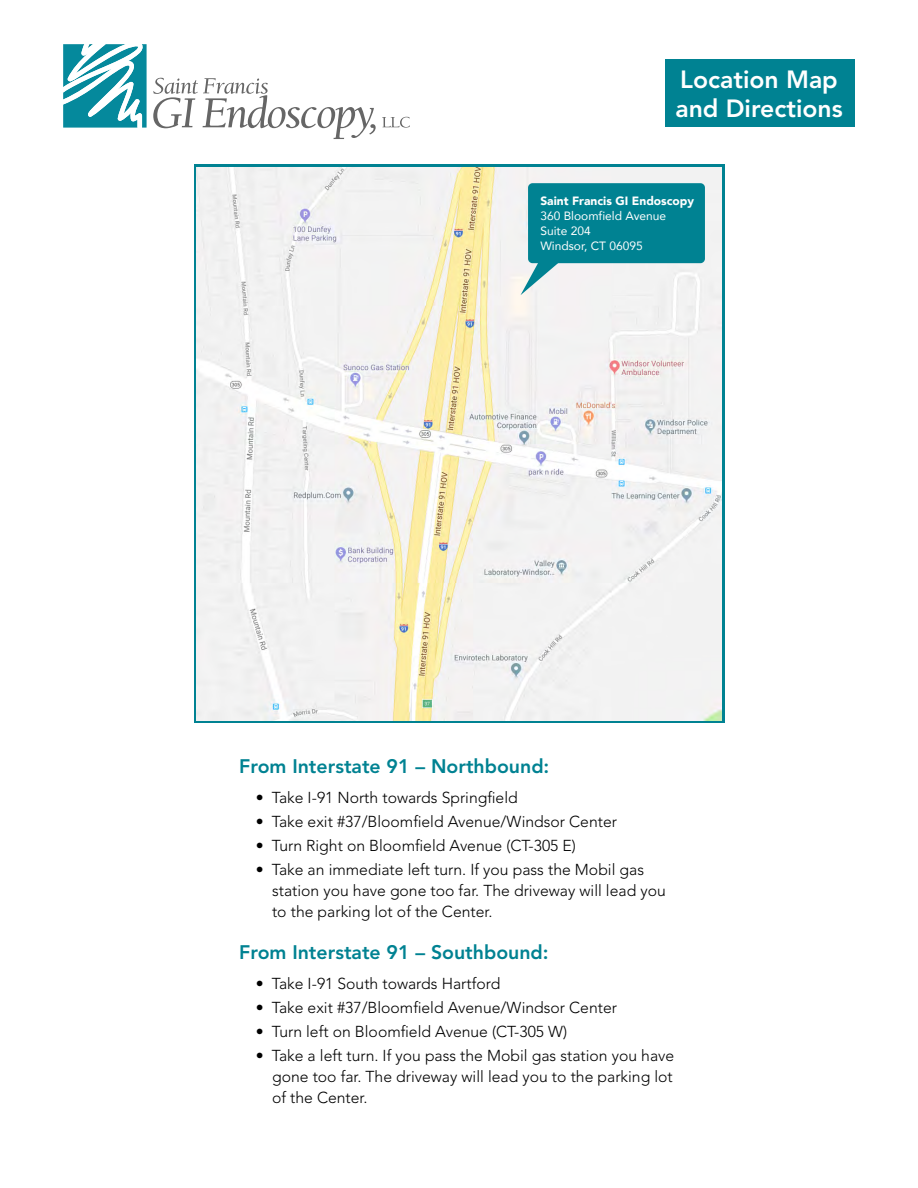
<style>
.page{position:relative;width:918px;height:1188px;background:#fff}
.page>*{position:absolute;margin:0;border:0;box-sizing:border-box;transform-origin:0 0}
.t1{font:800 24.75px/28.5px "Avenir LT Std";color:#fff}
.t2{font:800 19.5px "Avenir LT Std";color:#008292}
.t3{font:300 15.75px/21px "Avenir LT Std";color:#000}
.t4{font:12px/15px "Avenir";color:#fff}
.t5{font:900 12px "Avenir";color:#fff}
</style>
<div class="page">
<svg style="left:194px;top:164px;width:530px;height:559px;fill:#008292"></svg>
<div style="left:665px;top:60px;width:189px;height:67px;background:#008292"></div>
<svg style="left:153px;top:78px;width:223px;height:61px"></svg>
<svg style="left:382px;top:117px;width:28px;height:11px"></svg>
<svg style="left:63px;top:44px;width:84px;height:84px"></svg>
<img style="left:197px;top:168px;width:525px;height:552px">
<div style="left:528px;top:183px;width:177px;height:80px;background:#008292;border-radius:4px"></div>
<svg style="left:521px;top:243px;width:61px;height:52px"></svg>
<h1 class="t1" style="left:675px;top:65px;width:169px">Location Map and Directions</h1>
<p class="t5" style="left:540px;top:190px;width:155px">Saint Francis GI Endoscopy</p>
<p class="t4" style="left:540px;top:208px;width:127px">360 Bloomfield Avenue<br>Suite 204<br>Windsor, CT 06095</p>
<p class="t2" style="left:239px;top:755px;width:312px">From Interstate 91 – Northbound:</p>
<p class="t3" style="left:256px;top:787px;width:264px">• Take I-91 North towards Springfield</p>
<p class="t3" style="left:256px;top:811px;width:363px">• Take exit #37/Bloomfield Avenue/Windsor Center</p>
<p class="t3" style="left:256px;top:835px;width:322px">• Turn Right on Bloomfield Avenue (CT-305 E)</p>
<p class="t3" style="left:272px;top:859px;width:395px;text-indent:-16px">• Take an immediate left turn. If you pass the Mobil gas station you have gone too far. The driveway will lead you to the parking lot of the Center.</p>
<p class="t2" style="left:239px;top:941px;width:311px">From Interstate 91 – Southbound:</p>
<p class="t3" style="left:256px;top:973px;width:246px">• Take I-91 South towards Hartford</p>
<p class="t3" style="left:256px;top:997px;width:363px">• Take exit #37/Bloomfield Avenue/Windsor Center</p>
<p class="t3" style="left:256px;top:1021px;width:313px">• Turn left on Bloomfield Avenue (CT-305 W)</p>
<p class="t3" style="left:272px;top:1045px;width:404px;text-align:justify;text-indent:-16px">• Take a left turn. If you pass the Mobil gas station you have gone too far. The driveway will lead you to the parking lot of the Center.</p>
</div>
